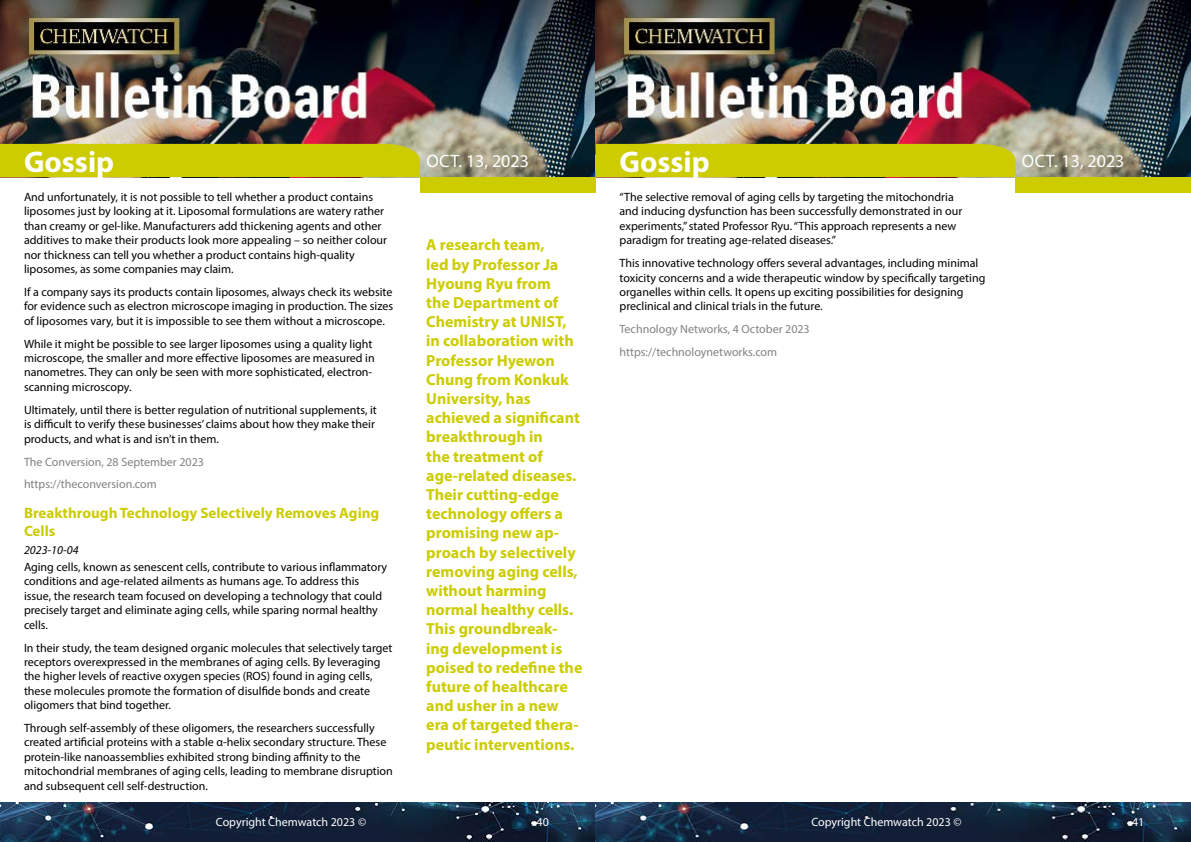
<style>
.page{position:relative;width:1191px;height:842px;background:#fff}
.page>*{position:absolute;margin:0;border:0;box-sizing:border-box;transform-origin:0 0}
.t1{font:700 30px "Myriad Pro";color:#fff}
.t2{font:18px "Myriad Pro";color:#fff}
.t3{font:700 16px/19.2px "Myriad Pro";color:#cc0}
.t4{font:700 15px/18px "Myriad Pro";color:#cc0}
.t5{font:12px/14.4px "Myriad Pro";color:#000}
.t6{font:12px/22.9px "Myriad Pro";color:#808285}
.t7{font:12px "Myriad Pro";color:#fff}
.t8{font:italic 12px "Myriad Pro";color:#000}
</style>
<div class="page">
<img style="left:0;top:0;width:1191px;height:177px">
<div style="left:420px;top:177px;width:175px;height:15px;background:#cc0"></div>
<div style="left:1015px;top:177px;width:176px;height:15px;background:#cc0"></div>
<div style="left:0;top:144px;width:420px;height:33px;background:#cc0"></div>
<div style="left:595px;top:144px;width:420px;height:33px;background:#cc0"></div>
<img style="left:0;top:802px;width:1191px;height:40px">
<h1 class="t1" style="left:24px;top:142px;width:92px">Gossip</h1>
<h1 class="t1" style="left:619px;top:142px;width:92px">Gossip</h1>
<p class="t5" style="left:619px;top:190px;width:344px">“The selective removal of aging cells by targeting the mitochondria and inducing dysfunction has been successfully demonstrated in our experiments,” stated Professor Ryu. “This approach represents a new paradigm for treating age-related diseases.”</p>
<p class="t5" style="left:619px;top:256px;width:367px">This innovative technology offers several advantages, including minimal toxicity concerns and a wide therapeutic window by specifically targeting organelles within cells. It opens up exciting possibilities for designing preclinical and clinical trials in the future.</p>
<p class="t6" style="left:619px;top:318px;width:192px">Technology Networks, 4 October 2023 https://technoloynetworks.com</p>
<h2 class="t2" style="left:426px;top:150px;width:104px">Oct. 13, 2023</h2>
<h2 class="t2" style="left:1022px;top:150px;width:104px">Oct. 13, 2023</h2>
<p class="t5" style="left:24px;top:190px;width:364px">And unfortunately, it is not possible to tell whether a product contains liposomes just by looking at it. Liposomal formulations are watery rather than creamy or gel-like. Manufacturers add thickening agents and other additives to make their products look more appealing – so neither colour nor thickness can tell you whether a product contains high-quality liposomes, as some companies may claim.</p>
<p class="t5" style="left:24px;top:285px;width:371px;text-align:justify">If a company says its products contain liposomes, always check its website for evidence such as electron microscope imaging in production. The sizes of liposomes vary, but it is impossible to see them without a microscope.</p>
<p class="t5" style="left:24px;top:336px;width:352px">While it might be possible to see larger liposomes using a quality light microscope, the smaller and more effective liposomes are measured in nanometres. They can only be seen with more sophisticated, electron&shy;scanning microscopy.</p>
<p class="t5" style="left:24px;top:402px;width:354px">Ultimately, until there is better regulation of nutritional supplements, it is difficult to verify these businesses’ claims about how they make their products, and what is and isn’t in them.</p>
<p class="t6" style="left:24px;top:450px;width:181px">The Conversion, 28 September 2023 https://theconversion.com</p>
<p class="t4" style="left:24px;top:504px;width:357px">Breakthrough Technology Selectively Removes Aging<br>Cells</p>
<p class="t8" style="left:24px;top:542px;width:56px">2023-10-04</p>
<p class="t5" style="left:24px;top:560px;width:365px">Aging cells, known as senescent cells, contribute to various inflammatory conditions and age-related ailments as humans age. To address this issue, the research team focused on developing a technology that could precisely target and eliminate aging cells, while sparing normal healthy cells.</p>
<p class="t5" style="left:24px;top:640px;width:370px">In their study, the team designed organic molecules that selectively target receptors overexpressed in the membranes of aging cells. By leveraging the higher levels of reactive oxygen species (ROS) found in aging cells, these molecules promote the formation of disulfide bonds and create oligomers that bind together.</p>
<p class="t5" style="left:24px;top:721px;width:370px">Through self-assembly of these oligomers, the researchers successfully created artificial proteins with a stable α-helix secondary structure. These protein-like nanoassemblies exhibited strong binding affinity to the mitochondrial membranes of aging cells, leading to membrane disruption and subsequent cell self-destruction.</p>
<p class="t3" style="left:426px;top:235px;width:158px">A research team,<br>led by Professor Ja<br>Hyoung Ryu from<br>the Department of<br>Chemistry at UNIST, in collaboration with<br>Professor Hyewon<br>Chung from Konkuk<br>University, has achieved a significant breakthrough in<br>the treatment of age-related diseases.<br>Their cutting-edge technology offers a promising new ap&shy;proach by selectively removing aging cells, without harming normal healthy cells.<br>This groundbreak&shy;ing development is poised to redefine the future of healthcare and usher in a new era of targeted thera&shy;peutic interventions.</p>
<p class="t7" style="left:216px;top:815px;width:152px">Copyright Chemwatch 2023 ©</p>
<p class="t7" style="left:536px;top:815px;width:14px">40</p>
<p class="t7" style="left:811px;top:815px;width:152px">Copyright Chemwatch 2023 ©</p>
<p class="t7" style="left:1132px;top:815px;width:14px">41</p>
</div>
